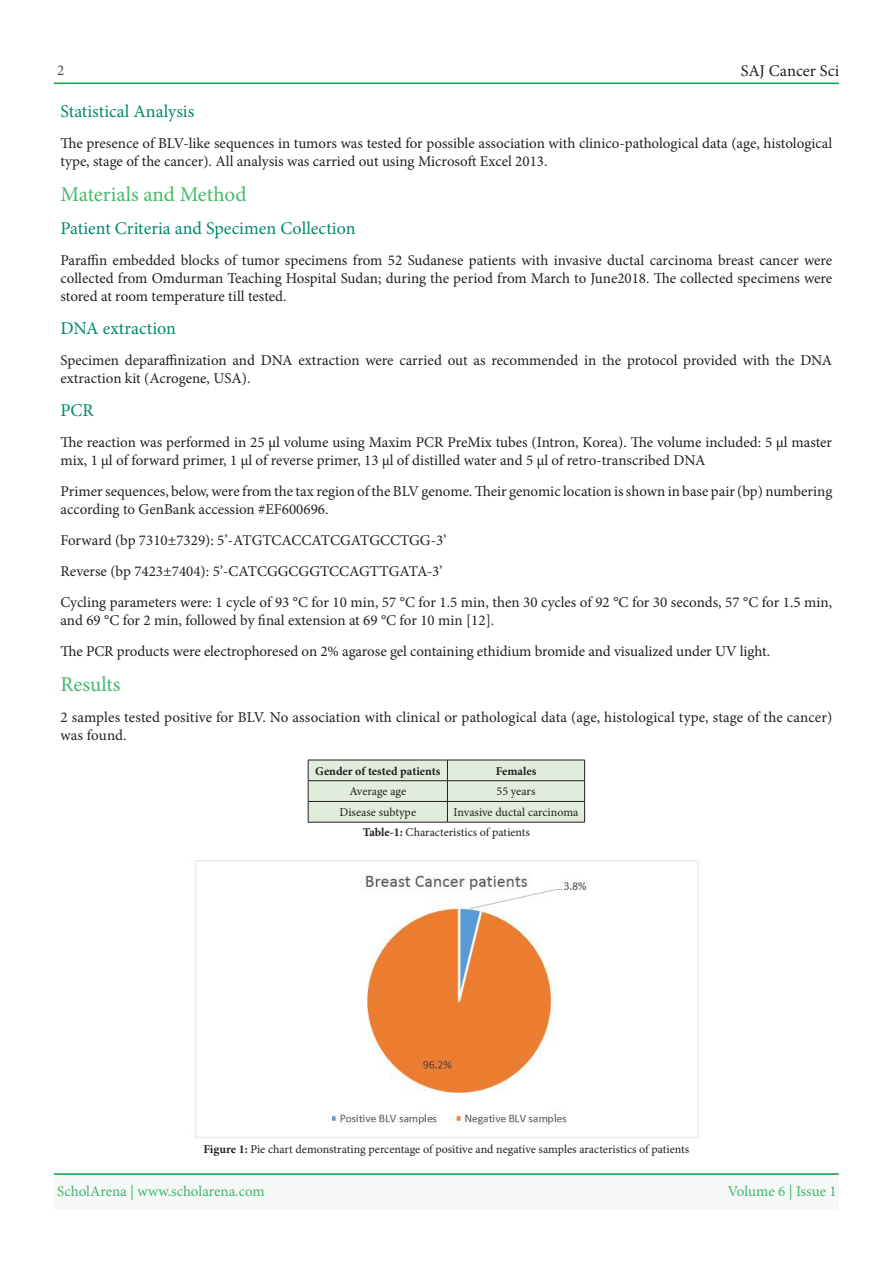
<style>
.page{position:relative;width:893px;height:1263px;background:#fff}
.page>*{position:absolute;margin:0;border:0;box-sizing:border-box;transform-origin:0 0}
.t1{font:21px "Minion Pro";color:#45b86b}
.t2{font:18px "Minion Pro";color:#00896b}
.t3{font:16.5px "Minion Pro";color:#231f20}
.t4{font:15px/18px "Minion Pro";color:#231f20}
.t5{font:15px "Minion Pro";letter-spacing:-.005em;color:#40b86b}
.t6{font:15px "Minion Pro";color:#524c4c}
.t7{font:12px "Minion Pro";color:#231f20}
.t8{font:700 12px "Minion Pro";color:#231f20}
.s1{font-weight:700}
</style>
<div class="page">
<hr style="left:54px;top:83px;width:785px;height:1px;background:#0aa345">
<div style="left:54px;top:1174px;width:785px;height:35px;background:#f6f7f7"></div>
<hr style="left:54px;top:1173px;width:785px;height:2px;background:#0aa345">
<hr style="left:308px;top:822px;width:139px;height:1px;background:#231f20">
<hr style="left:447px;top:822px;width:138px;height:1px;background:#231f20">
<svg style="left:308px;top:760px;width:277px;height:62px;background:#d7e0d2"></svg>
<img style="left:195px;top:860px;width:504px;height:278px">
<svg style="left:58px;top:82px;width:300px;height:3px"></svg>
<p class="t6" style="left:57px;top:60px;width:9px">2</p>
<p class="t2" style="left:60px;top:99px;width:135px">Statistical Analysis</p>
<p class="t3" style="left:741px;top:59px;width:100px">SAJ Cancer Sci</p>
<p class="t4" style="left:60px;top:134px;width:773px">The presence of BLV-like sequences in tumors was tested for possible association with clinico-pathological data (age, histological type, stage of the cancer .) All analysis was carried out using Microsoft Excel 2013.</p>
<p class="t1" style="left:60px;top:180px;width:188px">Materials and Method</p>
<p class="t2" style="left:60px;top:217px;width:297px">Patient Criteria and Specimen Collection</p>
<p class="t4" style="left:60px;top:252px;width:773px;text-align:justify">Paraffin embedded blocks of tumor specimens from 52 Sudanese patients with invasive ductal carcinoma breast cancer were collected from Omdurman Teaching Hospital Sudan; during the period from March to June2018. The collected specimens were stored at room temperature till tested.</p>
<p class="t2" style="left:60px;top:316px;width:117px">DNA extraction</p>
<p class="t4" style="left:60px;top:351px;width:773px">Specimen deparaffinization and DNA extraction were carried out as recommended in the protocol provided with the DNA extraction kit (Acrogene, USA .(</p>
<p class="t2" style="left:60px;top:398px;width:35px">PCR</p>
<p class="t4" style="left:60px;top:433px;width:773px">The reaction was performed in 25 μl volume using Maxim PCR PreMix tubes (Intron, Korea .) The volume included 5: μl master mix 1, μl of forward primer 1, μl of reverse primer, 13 μl of distilled water and 5 μl of retro-transcribed DNA</p>
<p class="t4" style="left:60px;top:482px;width:773px">Primer sequences, below, were from the tax region of the BLV genome. Their genomic location is shown in base pair (bp) numbering according to GenBank accession #EF600696.</p>
<p class="t4" style="left:60px;top:531px;width:388px">Forward (bp 7310±7329 -’5:) ATGTCACCATCGATGCCTGG-3‘</p>
<p class="t4" style="left:60px;top:562px;width:384px">Reverse (bp 7423±7404 -’5:) CATCGGCGGTCCAGTTGATA-3‘</p>
<p class="t4" style="left:60px;top:593px;width:773px">Cycling parameters were 1: cycle of 93 C° for 10 min, 57 C° for 1.5 min, then 30 cycles of 92 C° for 30 seconds, 57 C° for 1.5 min, and 69 C° for 2 min, followed by final extension at 69 C° for 10 min ]12 .[</p>
<p class="t4" style="left:60px;top:642px;width:711px">The PCR products were electrophoresed on 2% agarose gel containing ethidium bromide and visualized under UV light.</p>
<p class="t1" style="left:60px;top:670px;width:62px">Results</p>
<p class="t4" style="left:60px;top:708px;width:773px">2 samples tested positive for BLV. No association with clinical or pathological data (age, histological type, stage of the cancer( was found.</p>
<p class="t8" style="left:315px;top:762px;width:127px">Gender of tested patients</p>
<p class="t8" style="left:496px;top:762px;width:42px">Females</p>
<p class="t7" style="left:349px;top:783px;width:58px">Average age</p>
<p class="t7" style="left:497px;top:783px;width:40px">55 years</p>
<p class="t7" style="left:340px;top:804px;width:78px">Disease subtype</p>
<p class="t7" style="left:454px;top:804px;width:126px">Invasive ductal carcinoma</p>
<p class="t7" style="left:363px;top:824px;width:169px"><span class="s1">Table-1:</span> Characteristics of patients</p>
<p class="t7" style="left:203px;top:1141px;width:487px"><span class="s1">Figure 1:</span> Pie chart demonstrating percentage of positive and negative samples aracteristics of patients</p>
<p class="t5" style="left:57px;top:1181px;width:209px">ScholArena | www.scholarena.com</p>
<p class="t5" style="left:728px;top:1181px;width:110px">Volume 6 | Issue 1</p>
</div>
